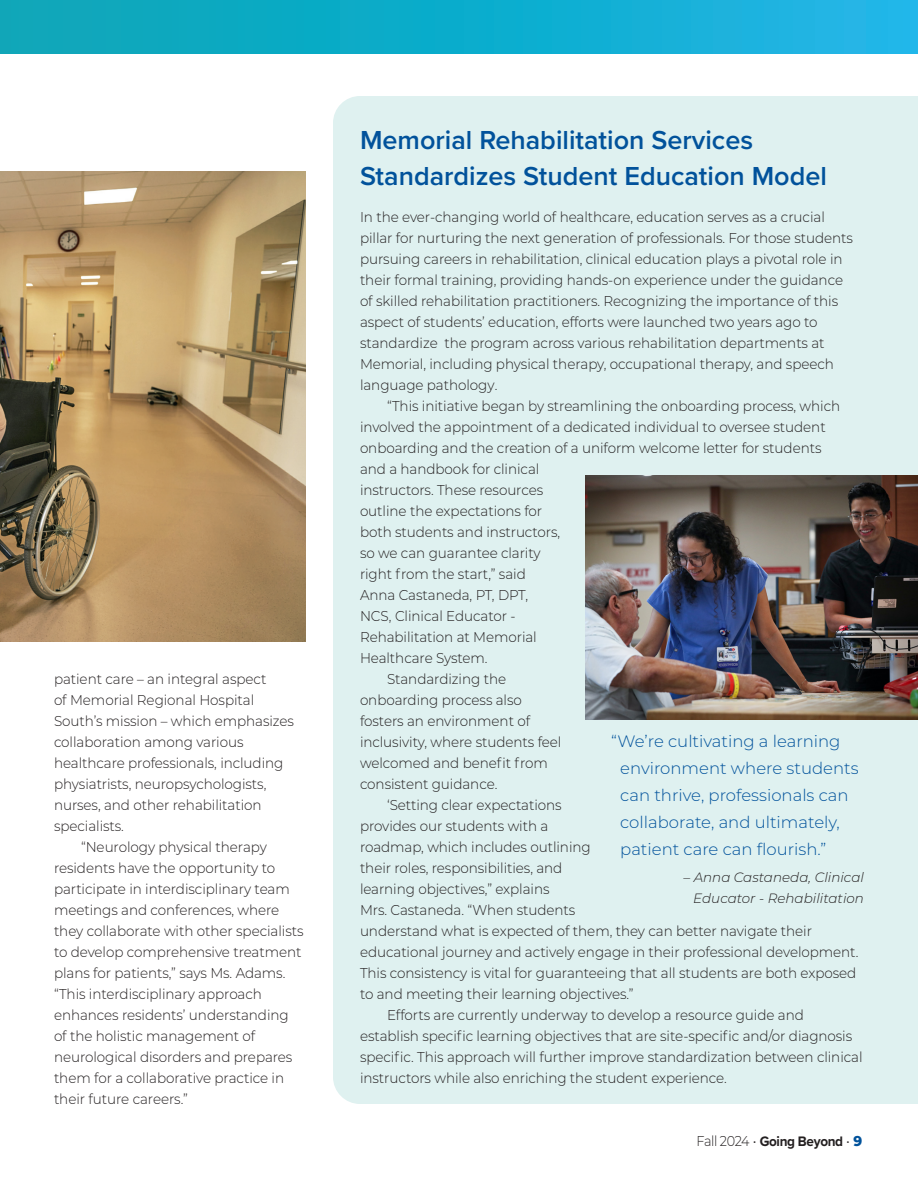
<style>
.page{position:relative;width:918px;height:1188px;background:#fff}
.page>*{position:absolute;margin:0;border:0;box-sizing:border-box;transform-origin:0 0}
.small_story_head_blue{font:600 27px/36px "Proxima Nova";color:#01529b}
.quote_standards{font:300 16.5px/27px "Montserrat";color:#01529b}
.text__ind{font:300 14.25px/21px "Montserrat";letter-spacing:-.005em;color:#231f20;scale:.95 1}
.text{font:300 14.25px/21px "Montserrat";letter-spacing:-.005em;color:#231f20;scale:.95 1}
.t1{font:700 14.25px "Proxima Nova";letter-spacing:-.025em;color:#231f20;scale:.95 1}
.quote_byline{font:italic 300 13.5px/21px "Montserrat";color:#231f20;text-align:right}
.s1{font-family:"Montserrat";font-weight:300}
.s2{font-family:"Montserrat";font-weight:800;color:#01529b}
</style>
<div class="page">
<div style="left:333px;top:96px;width:585px;height:1008px;background:#dff1f0"></div>
<div style="left:0;top:0;width:918px;height:54px;background:linear-gradient(to right,#07a5b5,#1db6e7)"></div>
<img style="left:585px;top:475px;width:333px;height:245px">
<img style="left:0;top:172px;width:306px;height:470px">
<p class="text" style="left:54px;top:668px;width:254px">patient care – an integral aspect<br>of Memorial Regional Hospital<br>South’s mission – which emphasizes collaboration among various healthcare professionals, including physiatrists, neuropsychologists, nurses, and other rehabilitation specialists.</p>
<p class="text__ind" style="left:54px;top:836px;width:264px;text-indent:27px">“Neurology physical therapy residents have the opportunity to participate in interdisciplinary team meetings and conferences, where they collaborate with other specialists to develop comprehensive treatment plans for patients,” says Ms. Adams. “This interdisciplinary approach enhances residents’ understanding of the holistic management of neurological disorders and prepares them for a collaborative practice in their future careers.”</p>
<p class="small_story_head_blue" style="left:360px;top:121px;width:469px">Memorial Rehabilitation Services<br>Standardizes Student Education Model</p>
<p class="text" style="left:360px;top:206px;width:520px">In the ever-changing world of healthcare, education serves as a crucial pillar for nurturing the next generation of professionals. For those students pursuing careers in rehabilitation, clinical education plays a pivotal role in their formal training, providing hands-on experience under the guidance of skilled rehabilitation practitioners. Recognizing the importance of this aspect of students’ education, efforts were launched two years ago to standardize the program across various rehabilitation departments at Memorial, including physical therapy, occupational therapy, and speech language pathology.</p>
<p class="text__ind" style="left:360px;top:395px;width:507px;text-indent:27px">“This initiative began by streamlining the onboarding process, which involved the appointment of a dedicated individual to oversee student onboarding and the creation of a uniform welcome letter for students and a handbook for clinical<br>instructors. These resources<br>outline the expectations for<br>both students and instructors,<br>so we can guarantee clarity<br>right from the start,” said<br>Anna Castaneda, PT, DPT,<br>NCS, Clinical Educator -<br>Rehabilitation at Memorial<br>Healthcare System.</p>
<p class="text__ind" style="left:360px;top:668px;width:214px;text-indent:27px">Standardizing the onboarding process also fosters an environment of inclusivity, where students feel welcomed and benefit from consistent guidance.</p>
<p class="text__ind" style="left:360px;top:794px;width:526px;text-indent:27px">‘Setting clear expectations<br>provides our students with a<br>roadmap, which includes outlining<br>their roles, responsibilities, and<br>learning objectives,” explains<br>Mrs. Castaneda. “When students<br>understand what is expected of them, they can better navigate their educational journey and actively engage in their professional development.<br>This consistency is vital for guaranteeing that all students are both exposed to and meeting their learning objectives.”</p>
<p class="text__ind" style="left:360px;top:1004px;width:531px;text-indent:27px">Efforts are currently underway to develop a resource guide and establish specific learning objectives that are site-specific and/or diagnosis specific. This approach will further improve standardization between clinical instructors while also enriching the student experience.</p>
<p class="quote_standards" style="left:620px;top:727px;width:240px;text-indent:-9px">“We’re cultivating a learning environment where students can thrive, professionals can collaborate, and ultimately, patient care can flourish.”</p>
<p class="quote_byline" style="left:683px;top:866px;width:182px">– Anna Castaneda, Clinical<br>Educator - Rehabilitation</p>
<p class="t1" style="left:697px;top:1131px;width:176px"><span class="s1">Fall 2024 •</span> Going Beyond <span class="s1">•</span> <span class="s2">9</span></p>
</div>
